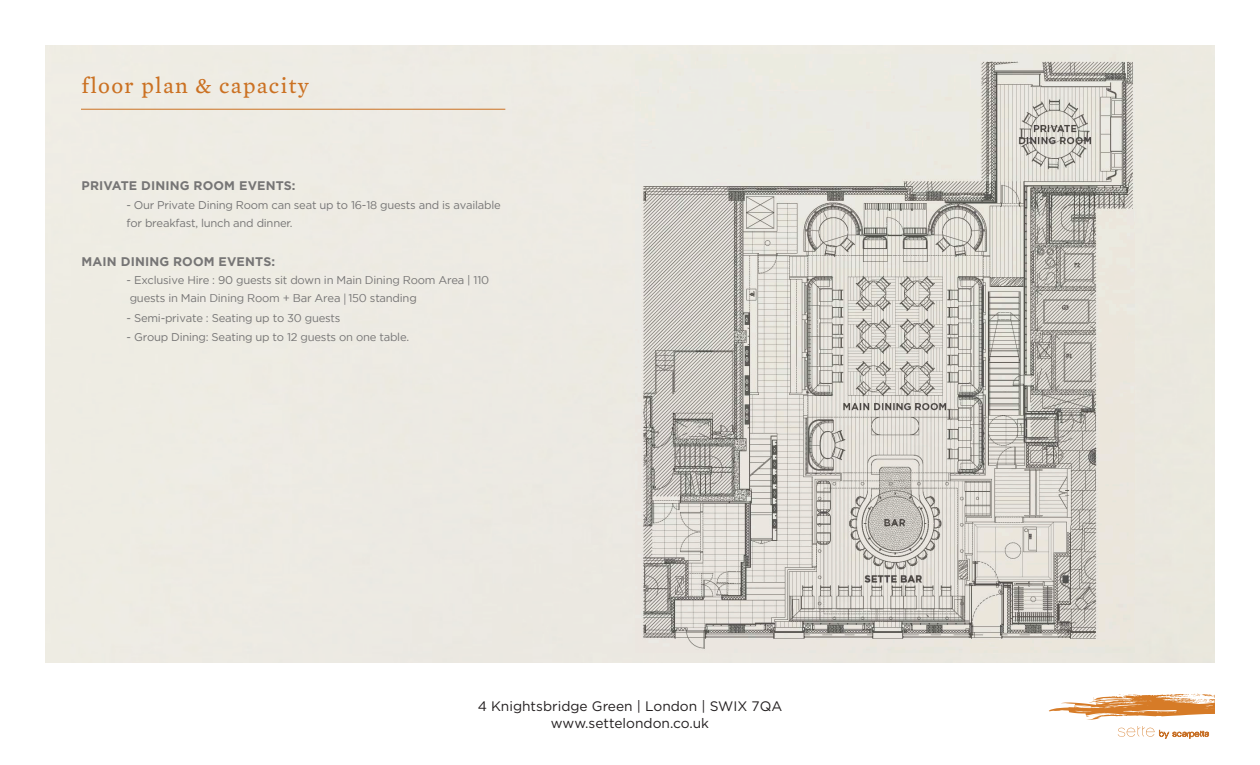
<style>
.page{position:relative;width:1260px;height:765px;background:#fff}
.page>*{position:absolute;margin:0;border:0;box-sizing:border-box;transform-origin:0 0}
.t1{font:22.5px "Mercury Text G3";letter-spacing:.06em;color:#cb7122}
.t2{font:13.75px/16.5px "Gotham";color:#231f20;text-align:center}
.t3{font:700 12.5px "Gotham";letter-spacing:.01em;color:#767575}
.t4{font:700 12.5px "Gotham";letter-spacing:.01em;color:#767575}
.t5{font:11.25px/18.8px "Gotham";letter-spacing:-.02em;color:#767575}
.t6{font:11.25px/17.9px "Gotham";letter-spacing:-.02em;color:#767575}
.s1{font-style:inherit}
.s2{font-family:"Minion Pro"}
</style>
<div class="page">
<svg style="left:1048px;top:693px;width:167px;height:46px"></svg>
<hr style="left:81px;top:109px;width:424px;height:1px;background:#cb7122">
<img style="left:636px;top:55px;width:499px;height:598px">
<p class="t1" style="left:82px;top:73px;width:229px">floor plan &amp; capacity</p>
<p class="t3" style="left:82px;top:177px;width:215px">PRIVATE DINING ROOM EVENTS:</p>
<p class="t5" style="left:127px;top:195px;width:376px">- Our Private Dining Room can seat up to 1<span class="s1">6-18</span> guests and is available for breakfast, lunch and dinner.</p>
<p class="t4" style="left:82px;top:254px;width:195px">MAIN DINING ROOM <span class="s1">EVENTS:</span></p>
<p class="t6" style="left:127px;top:271px;width:364px"><span class="s1">- Exclusive Hire : 90 guests</span> sit down in Main Dining Room Area | 110 guests in Main Dining Room + Bar Area <span class="s2">|</span> 150 <span class="s1">standing</span></p>
<p class="t5" style="left:127px;top:308px;width:215px">- Semi-private : Seating up to <span class="s1">30 guests</span></p>
<p class="t5" style="left:127px;top:327px;width:284px">- Group Dining: Seating up to <span class="s1">12 guests on one table.</span></p>
<p class="t2" style="left:478px;top:698px;width:306px">4 Knightsbridge Green | London | SWIX 7QA www.settelondon.co.uk</p>
</div>
